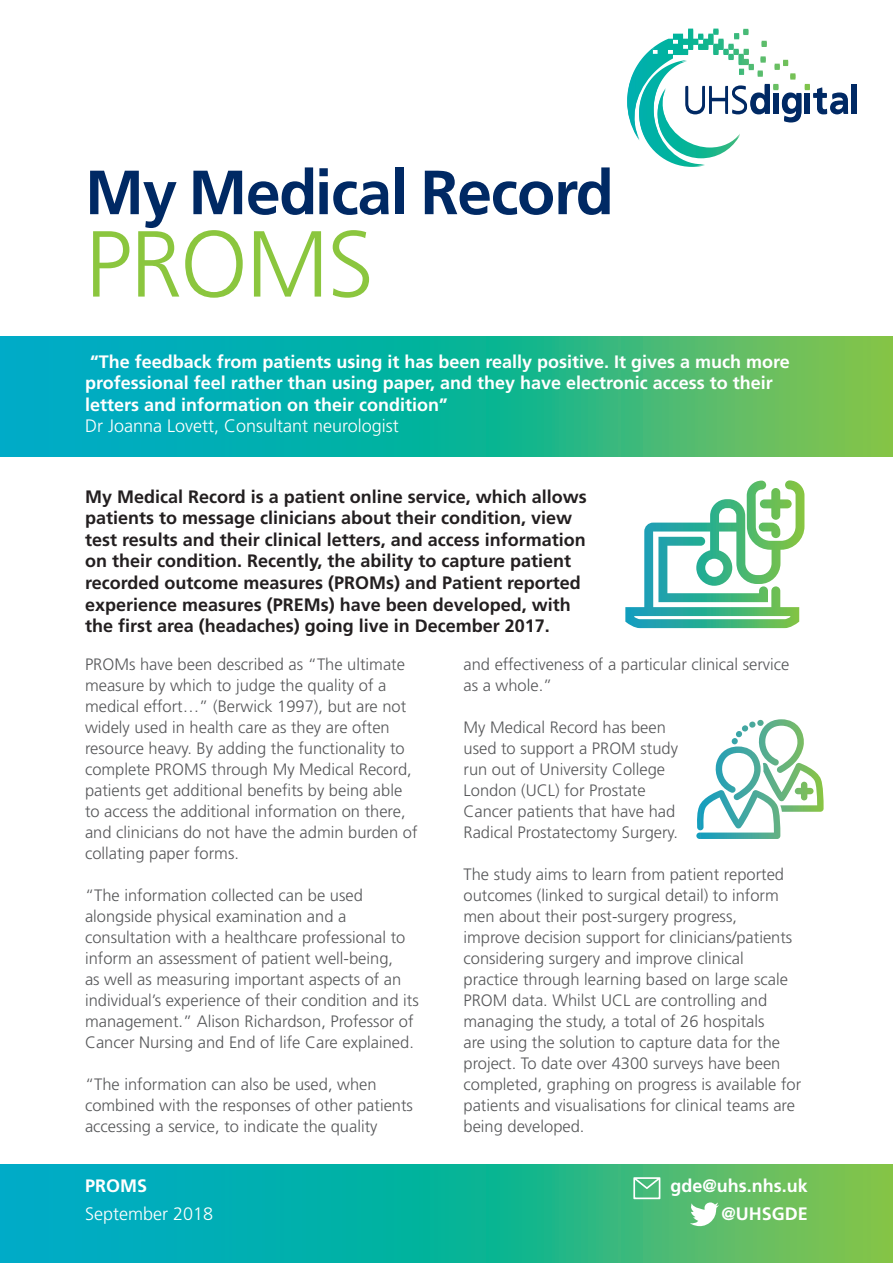
<style>
.page{position:relative;width:893px;height:1263px;background:#fff}
.page>*{position:absolute;margin:0;border:0;box-sizing:border-box;transform-origin:0 0}
.t1{font:300 93.6px "Frutiger";letter-spacing:-.02em;color:#8bc63e}
.t2{font:700 62.25px "Frutiger";letter-spacing:-.02em;color:#002964}
.t3{font:700 18px/21.6px "Frutiger";color:#231f20}
.t4{font:700 18px/21.6px "Frutiger";color:#fff}
.t5{font:300 18px "Frutiger";color:#fff}
.t6{font:300 16.5px/21px "Frutiger";color:#57585a}
</style>
<div class="page">
<svg style="left:0;top:336px;width:893px;height:121px;background:#23b492"></svg>
<svg style="left:625px;top:480px;width:179px;height:148px"></svg>
<svg style="left:714px;top:719px;width:110px;height:93px"></svg>
<div style="left:851px;top:85px;width:5px;height:29px;background:#002964"></div>
<div style="left:851px;top:84px;width:5px;height:29px;background:#002964"></div>
<svg style="left:627px;top:29px;width:221px;height:138px"></svg>
<svg style="left:0;top:1164px;width:893px;height:99px;background:#23b493"></svg>
<svg style="left:689px;top:1202px;width:30px;height:28px"></svg>
<svg style="left:633px;top:1177px;width:27px;height:22px"></svg>
<p class="t2" style="left:85px;top:156px;width:530px">My Medical Record</p>
<p class="t1" style="left:85px;top:211px;width:290px">PROMS</p>
<p class="t4" style="left:85px;top:350px;width:706px">“The feedback from patients using it has been really positive. It gives a much more professional feel rather than using paper, and they have electronic access to their letters and information on their condition”</p>
<p class="t5" style="left:85px;top:416px;width:315px">Dr Joanna Lovett, Consultant neurologist</p>
<p class="t3" style="left:85px;top:485px;width:503px">My Medical Record is a patient online service, which allows patients to message clinicians about their condition, view test results and their clinical letters, and access information on their condition. Recently, the ability to capture patient recorded outcome measures (PROMs) and Patient reported experience measures (PREMs) have been developed, with the first area (headaches) going live in December 2017.</p>
<p class="t6" style="left:85px;top:653px;width:334px">PROMs have been described as “The ultimate measure by which to judge the quality of a medical effort…” (Berwick 1997), but are not widely used in health care as they are often resource heavy. By adding the functionality to complete PROMS through My Medical Record, patients get additional benefits by being able to access the additional information on there, and clinicians do not have the admin burden of collating paper forms.</p>
<p class="t6" style="left:85px;top:884px;width:335px">“The information collected can be used alongside physical examination and a consultation with a healthcare professional to inform an assessment of patient well-being,<br>as well as measuring important aspects of an individual’s experience of their condition and its management.” Alison Richardson, Professor of Cancer Nursing and End of life Care explained.</p>
<p class="t6" style="left:85px;top:1073px;width:329px">“The information can also be used, when combined with the responses of other patients accessing a service, to indicate the quality</p>
<p class="t6" style="left:463px;top:653px;width:327px">and effectiveness of a particular clinical service as a whole.”</p>
<p class="t6" style="left:463px;top:716px;width:216px">My Medical Record has been used to support a PROM study run out of University College<br>London (UCL) for Prostate<br>Cancer patients that have had<br>Radical Prostatectomy Surgery.</p>
<p class="t6" style="left:463px;top:863px;width:330px">The study aims to learn from patient reported outcomes (linked to surgical detail) to inform men about their post-surgery progress, improve decision support for clinicians/patients considering surgery and improve clinical</p>
<p class="t6" style="left:463px;top:968px;width:339px">practice through learning based on large scale PROM data. Whilst UCL are controlling and managing the study, a total of 26 hospitals<br>are using the solution to capture data for the project. To date over 4300 surveys have been completed, graphing on progress is available for patients and visualisations for clinical teams are being developed.</p>
<p class="t4" style="left:85px;top:1175px;width:64px">PROMS</p>
<p class="t5" style="left:85px;top:1203px;width:130px">September 2018</p>
<p class="t4" style="left:670px;top:1175px;width:139px">gde@uhs.nhs.uk</p>
<p class="t4" style="left:721px;top:1202px;width:88px">@UHSGDE</p>
</div>
